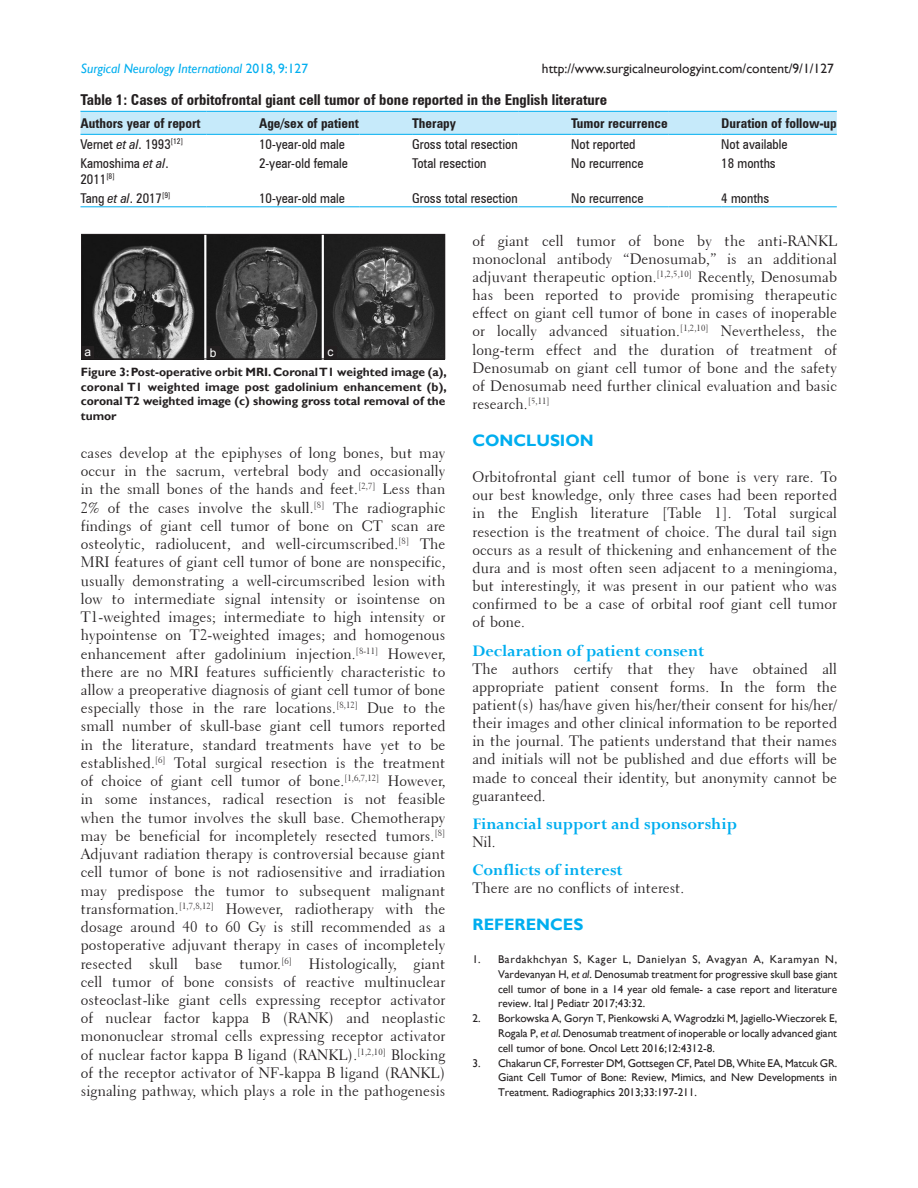
<style>
.page{position:relative;width:918px;height:1188px;background:#fff}
.page>*{position:absolute;margin:0;border:0;box-sizing:border-box;transform-origin:0 0}
.t1{font:700 18px "Perpetua";color:#00aeef}
.t2{font:700 16.5px "Gill Sans";color:#00aeef}
.TX{font:15px/18.3px "Transitional 521 BT Roman A";letter-spacing:.005em;color:#231f20;text-align:justify}
.TT{font:700 condensed 15px "Zurich BT";color:#231f20}
.TB{font:condensed 13.5px/16.2px "Zurich BT";color:#231f20}
.TCH{font:700 condensed 13.5px "Zurich BT";color:#231f20}
.TBL{font:condensed 13.5px "Zurich BT";color:#231f20}
.t3{font:13.5px "Gill Sans";color:#231f20}
.t4{font:italic 13.5px "Gill Sans";color:#00aeef}
.FGC{font:700 12px/14.4px "Gill Sans";color:#231f20;text-align:justify}
.LABEL{font:12px "Arial";color:#fff}
.REF{font:11.25px/14.9px "Gill Sans";color:#231f20;text-align:justify}
.s1{font-style:normal}
.s2{font-style:italic}
</style>
<div class="page">
<div style="left:80px;top:112px;width:757px;height:22px;background:#c6eafa"></div>
<hr style="left:80px;top:206px;width:126px;height:1px;background:#00aeef">
<hr style="left:206px;top:206px;width:53px;height:1px;background:#00aeef">
<hr style="left:259px;top:206px;width:101px;height:1px;background:#00aeef">
<hr style="left:360px;top:206px;width:52px;height:1px;background:#00aeef">
<hr style="left:412px;top:206px;width:107px;height:1px;background:#00aeef">
<hr style="left:519px;top:206px;width:52px;height:1px;background:#00aeef">
<hr style="left:571px;top:206px;width:98px;height:1px;background:#00aeef">
<hr style="left:669px;top:206px;width:52px;height:1px;background:#00aeef">
<hr style="left:721px;top:206px;width:116px;height:1px;background:#00aeef">
<hr style="left:80px;top:134px;width:126px;height:1px;background:#00aeef">
<hr style="left:206px;top:134px;width:53px;height:1px;background:#00aeef">
<hr style="left:259px;top:134px;width:101px;height:1px;background:#00aeef">
<hr style="left:360px;top:134px;width:52px;height:1px;background:#00aeef">
<hr style="left:412px;top:134px;width:107px;height:1px;background:#00aeef">
<hr style="left:519px;top:134px;width:52px;height:1px;background:#00aeef">
<hr style="left:571px;top:134px;width:98px;height:1px;background:#00aeef">
<hr style="left:669px;top:134px;width:52px;height:1px;background:#00aeef">
<hr style="left:721px;top:134px;width:116px;height:1px;background:#00aeef">
<hr style="left:80px;top:111px;width:126px;height:1px;background:#00aeef">
<hr style="left:206px;top:111px;width:53px;height:1px;background:#00aeef">
<hr style="left:259px;top:111px;width:101px;height:1px;background:#00aeef">
<hr style="left:360px;top:111px;width:52px;height:1px;background:#00aeef">
<hr style="left:412px;top:111px;width:107px;height:1px;background:#00aeef">
<hr style="left:519px;top:111px;width:52px;height:1px;background:#00aeef">
<hr style="left:571px;top:111px;width:98px;height:1px;background:#00aeef">
<hr style="left:669px;top:111px;width:52px;height:1px;background:#00aeef">
<hr style="left:721px;top:111px;width:116px;height:1px;background:#00aeef">
<img style="left:83px;top:236px;width:360px;height:121px">
<div style="left:81px;top:234px;width:364px;height:125px;border:1px solid #231f20"></div>
<div style="left:324px;top:346px;width:13px;height:13px;background:#231f20"></div>
<div style="left:207px;top:346px;width:12px;height:13px;background:#231f20"></div>
<div style="left:81px;top:346px;width:13px;height:13px;background:#231f20"></div>
<p class="t4" style="left:81px;top:61px;width:229px">Surgical Neurology International <span class="s1">2018, 9:127</span></p>
<p class="t3" style="left:542px;top:61px;width:293px">http://www.surgicalneurologyint.com/content/9/1/127</p>
<p class="TT" style="left:80px;top:91px;width:528px">Table 1: Cases of orbitofrontal giant cell tumor of bone reported in the English literature</p>
<p class="TCH" style="left:80px;top:115px;width:122px">Authors year of report</p>
<p class="TCH" style="left:259px;top:115px;width:101px">Age/sex of patient</p>
<p class="TCH" style="left:412px;top:115px;width:45px">Therapy</p>
<p class="TCH" style="left:571px;top:115px;width:98px">Tumor recurrence</p>
<p class="TCH" style="left:721px;top:115px;width:117px">Duration of follow‑up</p>
<p class="TB" style="left:80px;top:136px;width:104px">Vernet <span class="s2">et al</span>. 1993<sup>[12]</sup></p>
<p class="TB" style="left:259px;top:136px;width:87px">10‑year‑old male</p>
<p class="TB" style="left:412px;top:136px;width:107px">Gross total resection</p>
<p class="TB" style="left:571px;top:136px;width:66px">Not reported</p>
<p class="TB" style="left:721px;top:136px;width:68px">Not available</p>
<p class="TB" style="left:80px;top:155px;width:90px">Kamoshima <span class="s2">et al</span>.<br>2011<sup>[8]</sup></p>
<p class="TB" style="left:259px;top:155px;width:90px">2‑year‑old female</p>
<p class="TB" style="left:412px;top:155px;width:76px">Total resection</p>
<p class="TB" style="left:571px;top:155px;width:74px">No recurrence</p>
<p class="TB" style="left:721px;top:155px;width:56px">18 months</p>
<p class="TBL" style="left:80px;top:190px;width:91px">Tang <span class="s2">et al</span>. 2017<sup>[9]</sup></p>
<p class="TBL" style="left:259px;top:190px;width:87px">10‑year‑old male</p>
<p class="TBL" style="left:412px;top:190px;width:107px">Gross total resection</p>
<p class="TBL" style="left:571px;top:190px;width:74px">No recurrence</p>
<p class="TBL" style="left:721px;top:190px;width:49px">4 months</p>
<p class="LABEL" style="left:84px;top:344px;width:8px">a</p>
<p class="LABEL" style="left:210px;top:345px;width:8px">b</p>
<p class="LABEL" style="left:327px;top:344px;width:7px">c</p>
<p class="FGC" style="left:81px;top:365px;width:367px">Figure 3: Post‑operative orbit MRI. Coronal T1 weighted image (a), coronal T1 weighted image post gadolinium enhancement (b), coronal T2 weighted image (c) showing gross total removal of the tumor</p>
<p class="TX" style="left:81px;top:444px;width:366px">cases develop at the epiphyses of long bones, but may occur in the sacrum, vertebral body and occasionally in the small bones of the hands and feet.<sup>[2,7]</sup> Less than 2% of the cases involve the skull.<sup>[8]</sup> The radiographic findings of giant cell tumor of bone on CT scan are osteolytic, radiolucent, and well‑circumscribed.<sup>[8]</sup> The MRI features of giant cell tumor of bone are nonspecific, usually demonstrating a well‑circumscribed lesion with low to intermediate signal intensity or isointense on T1‑weighted images; intermediate to high intensity or hypointense on T2‑weighted images; and homogenous enhancement after gadolinium injection.<sup>[8‑11]</sup> However, there are no MRI features sufficiently characteristic to allow a preoperative diagnosis of giant cell tumor of bone especially those in the rare locations.<sup>[8,12]</sup> Due to the small number of skull‑base giant cell tumors reported in the literature, standard treatments have yet to be established.<sup>[6]</sup> Total surgical resection is the treatment of choice of giant cell tumor of bone.<sup>[1,6,7,12]</sup> However, in some instances, radical resection is not feasible when the tumor involves the skull base. Chemotherapy may be beneficial for incompletely resected tumors.<sup>[8] </sup>Adjuvant radiation therapy is controversial because giant cell tumor of bone is not radiosensitive and irradiation may predispose the tumor to subsequent malignant transformation.<sup>[1,7,8,12]</sup> However, radiotherapy with the dosage around 40 to 60 Gy is still recommended as a postoperative adjuvant therapy in cases of incompletely resected skull base tumor.<sup>[6]</sup> Histologically, giant cell tumor of bone consists of reactive multinuclear osteoclast‑like giant cells expressing receptor activator of nuclear factor kappa B (RANK) and neoplastic mononuclear stromal cells expressing receptor activator of nuclear factor kappa B ligand (RANKL).<sup>[1,2,10]</sup> Blocking of the receptor activator of NF‑kappa B ligand (RANKL) signaling pathway, which plays a role in the pathogenesis</p>
<p class="TX" style="left:472px;top:231px;width:366px">of giant cell tumor of bone by the anti‑RANKL monoclonal antibody “Denosumab,” is an additional adjuvant therapeutic option.<sup>[1,2,5,10]</sup> Recently, Denosumab has been reported to provide promising therapeutic effect on giant cell tumor of bone in cases of inoperable or locally advanced situation.<sup>[1,2,10]</sup> Nevertheless, the long‑term effect and the duration of treatment of Denosumab on giant cell tumor of bone and the safety of Denosumab need further clinical evaluation and basic research.<sup>[5,11]</sup></p>
<h1 class="t2" style="left:472px;top:430px;width:123px">CONCLUSION</h1>
<p class="TX" style="left:472px;top:468px;width:366px">Orbitofrontal giant cell tumor of bone is very rare. To our best knowledge, only three cases had been reported in the English literature [Table 1]. Total surgical resection is the treatment of choice. The dural tail sign occurs as a result of thickening and enhancement of the dura and is most often seen adjacent to a meningioma, but interestingly, it was present in our patient who was confirmed to be a case of orbital roof giant cell tumor of bone.</p>
<h2 class="t1" style="left:472px;top:639px;width:233px">Declaration of patient consent</h2>
<p class="TX" style="left:472px;top:660px;width:366px">The authors certify that they have obtained all appropriate patient consent forms. In the form the patient(s) has/have given his/her/their consent for his/her/ their images and other clinical information to be reported in the journal. The patients understand that their names and initials will not be published and due efforts will be made to conceal their identity, but anonymity cannot be guaranteed.</p>
<h2 class="t1" style="left:472px;top:812px;width:266px">Financial support and sponsorship</h2>
<p class="TX" style="left:472px;top:833px;width:24px">Nil.</p>
<h2 class="t1" style="left:472px;top:859px;width:152px">Conflicts of interest</h2>
<p class="TX" style="left:472px;top:879px;width:213px">There are no conflicts of interest.</p>
<h1 class="t2" style="left:472px;top:915px;width:112px">REFERENCES</h1>
<p class="REF" style="left:498px;top:952px;width:341px;text-indent:-26px">1. Bardakhchyan S, Kager L, Danielyan S, Avagyan A, Karamyan N, Vardevanyan H, <span class="s2">et al</span>. Denosumab treatment for progressive skull base giant cell tumor of bone in a 14 year old female‑ a case report and literature review. Ital J Pediatr 2017;43:32.</p>
<p class="REF" style="left:498px;top:1011px;width:341px;text-indent:-26px">2. Borkowska A, Goryn T, Pienkowski A, Wagrodzki M, Jagiello‑Wieczorek E, Rogala P, <span class="s2">et al</span>. Denosumab treatment of inoperable or locally advanced giant cell tumor of bone. Oncol Lett 2016;12:4312‑8.</p>
<p class="REF" style="left:498px;top:1056px;width:341px;text-indent:-26px">3. Chakarun CF, Forrester DM, Gottsegen CF, Patel DB, White EA, Matcuk GR.<br>Giant Cell Tumor of Bone: Review, Mimics, and New Developments in Treatment. Radiographics 2013;33:197‑211.</p>
</div>
